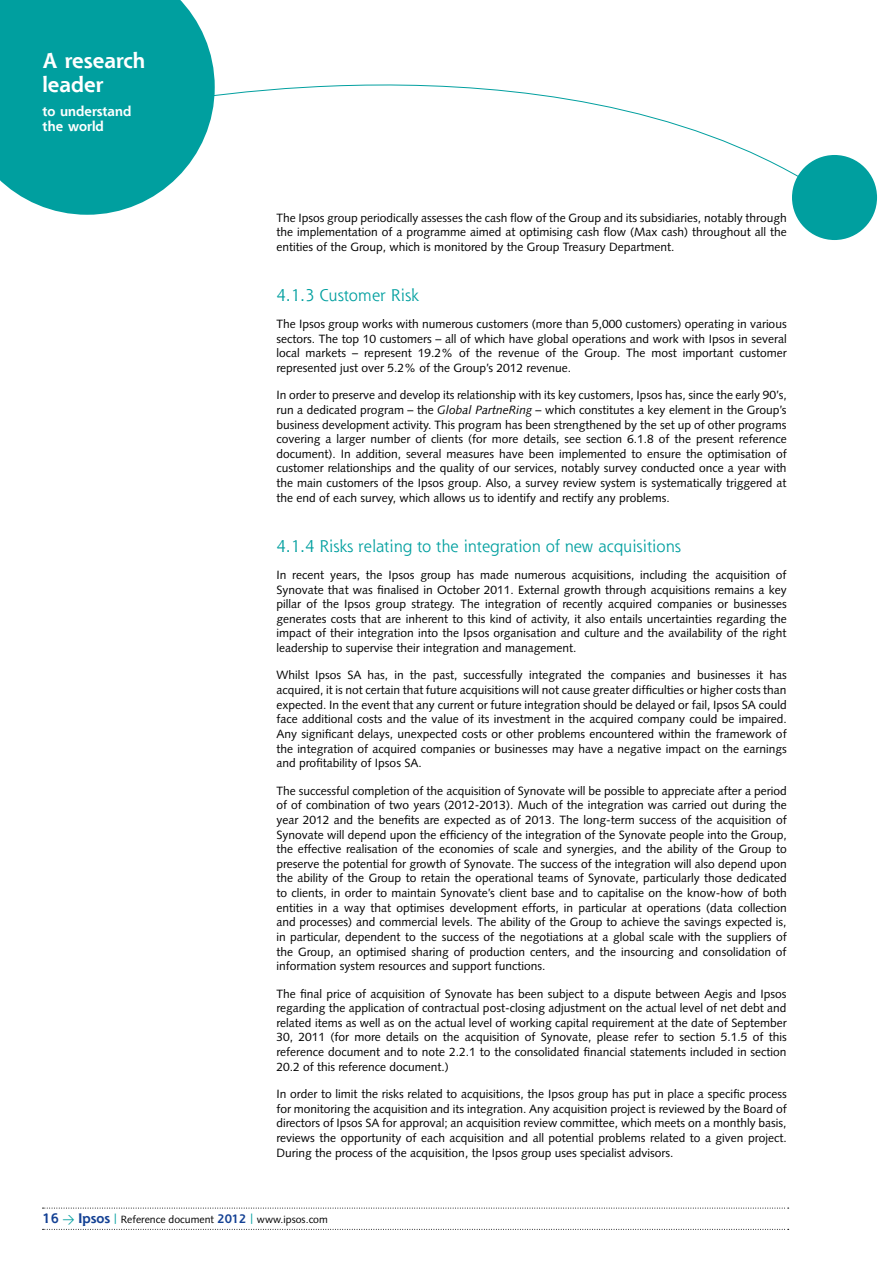
<style>
.page{position:relative;width:893px;height:1263px;background:#fff}
.page>*{position:absolute;margin:0;border:0;box-sizing:border-box;transform-origin:0 0}
.t1{font:700 21px/24.3px "Shannon";color:#fff}
.t2{font:16.5px "Shannon";color:#009f9f}
.t3{font:700 13.5px/15px "Shannon";color:#fff}
.t4{font:12px/14.7px "Syntax";color:#000;text-align:justify}
.t5{font:10.5px "Syntax";color:#000}
.s1{font-style:italic}
.s2{font-family:"Shannon";font-weight:700;font-size:13.5px;color:#144194}
.s3{font-family:"DIN";font-size:12px;color:#009f9f}
.s4{font-family:"Shannon";font-weight:700;font-size:12px;color:#144194}
</style>
<div class="page">
<svg style="left:43px;top:1208px;width:746px;height:1px"></svg>
<svg style="left:43px;top:1229px;width:746px;height:1px"></svg>
<div style="left:0;top:0;width:197px;height:215px;background:#009f9f"></div>
<div style="left:792px;top:155px;width:85px;height:85px;background:#009f9f;border-radius:50%"></div>
<svg style="left:159px;top:21px;width:682px;height:183px"></svg>
<h1 class="t1" style="left:43px;top:48px;width:104px">A research leader</h1>
<p class="t3" style="left:43px;top:103px;width:90px">to understand the world</p>
<p class="t4" style="left:276px;top:210px;width:512px">The Ipsos group periodically assesses the cash flow of the Group and its subsidiaries, notably through the implementation of a programme aimed at optimising cash flow (Max cash) throughout all the entities of the Group, which is monitored by the Group Treasury Department.</p>
<h2 class="t2" style="left:276px;top:284px;width:144px">4.1.3 Customer Risk</h2>
<p class="t4" style="left:276px;top:317px;width:512px">The Ipsos group works with numerous customers (more than 5,000 customers) operating in various sectors. The top 10 customers – all of which have global operations and work with Ipsos in several local markets – represent 19.2% of the revenue of the Group. The most important customer represented just over 5.2% of the Group’s 2012 revenue.</p>
<p class="t4" style="left:276px;top:388px;width:512px">In order to preserve and develop its relationship with its key customers, Ipsos has, since the early 90’s, run a dedicated program – the <span class="s1">Global PartneRing</span> – which constitutes a key element in the Group’s business development activity. This program has been strengthened by the set up of other programs covering a larger number of clients (for more details, see section 6.1.8 of the present reference document). In addition, several measures have been implemented to ensure the optimisation of customer relationships and the quality of our services, notably survey conducted once a year with the main customers of the Ipsos group. Also, a survey review system is systematically triggered at the end of each survey, which allows us to identify and rectify any problems.</p>
<h2 class="t2" style="left:276px;top:535px;width:406px">4.1.4 Risks relating to the integration of new acquisitions</h2>
<p class="t4" style="left:276px;top:567px;width:512px">In recent years, the Ipsos group has made numerous acquisitions, including the acquisition of Synovate that was finalised in October 2011. External growth through acquisitions remains a key pillar of the Ipsos group strategy. The integration of recently acquired companies or businesses generates costs that are inherent to this kind of activity, it also entails uncertainties regarding the impact of their integration into the Ipsos organisation and culture and the availability of the right leadership to supervise their integration and management.</p>
<p class="t4" style="left:276px;top:668px;width:512px">Whilst Ipsos SA has, in the past, successfully integrated the companies and businesses it has acquired, it is not certain that future acquisitions will not cause greater difficulties or higher costs than expected. In the event that any current or future integration should be delayed or fail, Ipsos SA could face additional costs and the value of its investment in the acquired company could be impaired.<br>Any significant delays, unexpected costs or other problems encountered within the framework of the integration of acquired companies or businesses may have a negative impact on the earnings and profitability of Ipsos SA.</p>
<p class="t4" style="left:276px;top:783px;width:512px">The successful completion of the acquisition of Synovate will be possible to appreciate after a period of of combination of two years (2012-2013). Much of the integration was carried out during the year 2012 and the benefits are expected as of 2013. The long-term success of the acquisition of Synovate will depend upon the efficiency of the integration of the Synovate people into the Group, the effective realisation of the economies of scale and synergies, and the ability of the Group to preserve the potential for growth of Synovate. The success of the integration will also depend upon the ability of the Group to retain the operational teams of Synovate, particularly those dedicated to clients, in order to maintain Synovate’s client base and to capitalise on the know-how of both entities in a way that optimises development efforts, in particular at operations (data collection and processes) and commercial levels. The ability of the Group to achieve the savings expected is, in particular, dependent to the success of the negotiations at a global scale with the suppliers of the Group, an optimised sharing of production centers, and the insourcing and consolidation of information system resources and support functions.</p>
<p class="t4" style="left:276px;top:986px;width:512px">The final price of acquisition of Synovate has been subject to a dispute between Aegis and Ipsos regarding the application of contractual post-closing adjustment on the actual level of net debt and related items as well as on the actual level of working capital requirement at the date of September 30, 2011 (for more details on the acquisition of Synovate, please refer to section 5.1.5 of this reference document and to note 2.2.1 to the consolidated financial statements included in section 20.2 of this reference document.)</p>
<p class="t4" style="left:276px;top:1087px;width:512px">In order to limit the risks related to acquisitions, the Ipsos group has put in place a specific process for monitoring the acquisition and its integration. Any acquisition project is reviewed by the Board of directors of Ipsos SA for approval; an acquisition review committee, which meets on a monthly basis, reviews the opportunity of each acquisition and all potential problems related to a given project.<br>During the process of the acquisition, the Ipsos group uses specialist advisors.</p>
<p class="t5" style="left:43px;top:1213px;width:287px"><span class="s2">16</span> <span class="s3">&gt;</span> <span class="s2">Ipsos</span> <span class="s3">|</span> Reference document <span class="s4">2012</span> <span class="s3">|</span> www.ipsos.com</p>
</div>
